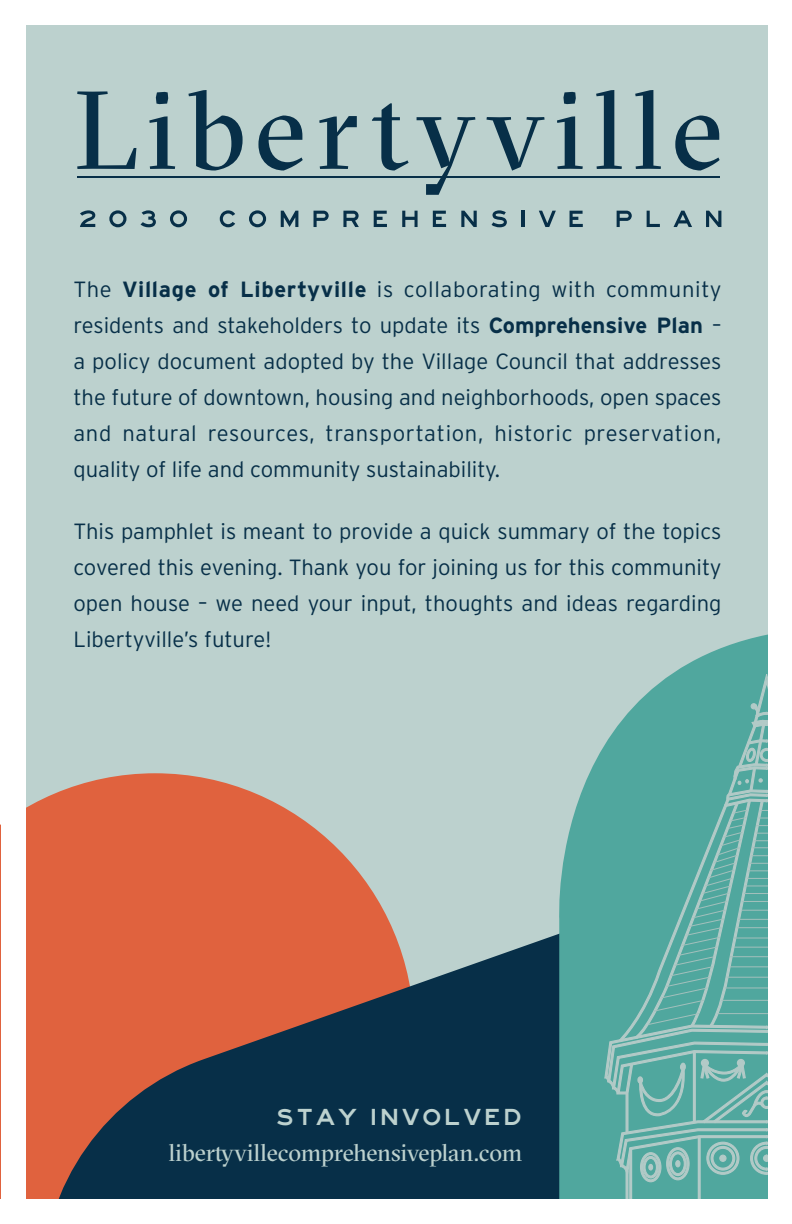
<style>
.page{position:relative;width:792px;height:1224px;background:#fff}
.page>*{position:absolute;margin:0;border:0;box-sizing:border-box;transform-origin:0 0}
.t1{font:24px "GT Sectra Fine";letter-spacing:-.005em;color:#bcd1ce}
.t2{font:24px "Highway Gothic Expanded";letter-spacing:.1em;color:#bcd1ce}
.t3{font:300 22px/36px "Interstate";color:#072f48;text-align:justify}
.s1{font-weight:700}
</style>
<div class="page">
<div style="left:1px;top:0;width:791px;height:1224px;background:#bcd1ce"></div>
<svg style="left:0;top:773px;width:376px;height:426px;fill:#e0623e"></svg>
<svg style="left:42px;top:897px;width:503px;height:302px;background:#694e4c"></svg>
<svg style="left:545px;top:634px;width:223px;height:565px;fill:#50a79e"></svg>
<svg style="left:77px;top:91px;width:59px;height:78px"></svg>
<svg style="left:156px;top:92px;width:12px;height:12px"></svg>
<svg style="left:149px;top:116px;width:26px;height:53px"></svg>
<svg style="left:188px;top:90px;width:55px;height:81px"></svg>
<svg style="left:258px;top:116px;width:45px;height:55px"></svg>
<svg style="left:319px;top:116px;width:38px;height:53px"></svg>
<svg style="left:372px;top:103px;width:37px;height:68px"></svg>
<svg style="left:417px;top:117px;width:58px;height:78px"></svg>
<svg style="left:486px;top:117px;width:59px;height:54px"></svg>
<svg style="left:563px;top:92px;width:13px;height:12px"></svg>
<svg style="left:557px;top:116px;width:26px;height:53px"></svg>
<svg style="left:596px;top:90px;width:26px;height:79px"></svg>
<svg style="left:635px;top:90px;width:26px;height:79px"></svg>
<svg style="left:675px;top:116px;width:45px;height:55px"></svg>
<hr style="left:77px;top:177px;width:643px;height:1px;background:#072f48">
<svg style="left:80px;top:210px;width:15px;height:17px"></svg>
<svg style="left:109px;top:210px;width:17px;height:17px"></svg>
<svg style="left:141px;top:210px;width:15px;height:17px"></svg>
<svg style="left:170px;top:210px;width:17px;height:17px"></svg>
<svg style="left:220px;top:210px;width:15px;height:17px"></svg>
<svg style="left:249px;top:210px;width:17px;height:17px"></svg>
<svg style="left:281px;top:211px;width:17px;height:16px"></svg>
<svg style="left:314px;top:211px;width:15px;height:16px"></svg>
<svg style="left:343px;top:211px;width:16px;height:16px"></svg>
<svg style="left:374px;top:211px;width:13px;height:16px"></svg>
<svg style="left:402px;top:211px;width:16px;height:16px"></svg>
<svg style="left:433px;top:211px;width:13px;height:16px"></svg>
<svg style="left:461px;top:211px;width:16px;height:16px"></svg>
<svg style="left:492px;top:210px;width:15px;height:17px"></svg>
<hr style="left:522px;top:211px;width:3px;height:16px;background:#072f48">
<svg style="left:539px;top:211px;width:17px;height:16px"></svg>
<svg style="left:570px;top:211px;width:13px;height:16px"></svg>
<svg style="left:617px;top:211px;width:15px;height:16px"></svg>
<svg style="left:647px;top:211px;width:13px;height:16px"></svg>
<svg style="left:674px;top:211px;width:18px;height:16px"></svg>
<svg style="left:706px;top:211px;width:15px;height:16px"></svg>
<div style="left:629px;top:1148px;width:3px;height:64px;border:1px solid #b2cac7"></div>
<div style="left:626px;top:1171px;width:3px;height:41px;border:1px solid #b2cac7"></div>
<div style="left:698px;top:1136px;width:3px;height:78px;border:1px solid #b2cac7"></div>
<svg style="left:603px;top:674px;width:165px;height:509px;background:#61ada5"></svg>
<div style="left:1px;top:0;width:25px;height:1224px;background:#fff"></div>
<div style="left:768px;top:0;width:24px;height:1224px;background:#fff"></div>
<div style="left:0;top:1199px;width:792px;height:25px;background:#fff"></div>
<div style="left:0;top:0;width:792px;height:25px;background:#fff"></div>
<p class="t3" style="left:73px;top:271px;width:650px">The <span class="s1">Village of Libertyville</span> is collaborating with community residents and stakeholders to update its <span class="s1">Comprehensive Plan</span> – a policy document adopted by the Village Council that addresses the future of downtown, housing and neighborhoods, open spaces and natural resources, transportation, historic preservation, quality of life and community sustainability.</p>
<p class="t3" style="left:73px;top:513px;width:650px">This pamphlet is meant to provide a quick summary of the topics covered this evening. Thank you for joining us for this community open house – we need your input, thoughts and ideas regarding Libertyville’s future!</p>
<p class="t2" style="left:276px;top:1104px;width:248px">STAY INVOLVED</p>
<p class="t1" style="left:169px;top:1139px;width:355px">libertyvillecomprehensiveplan.com</p>
</div>
